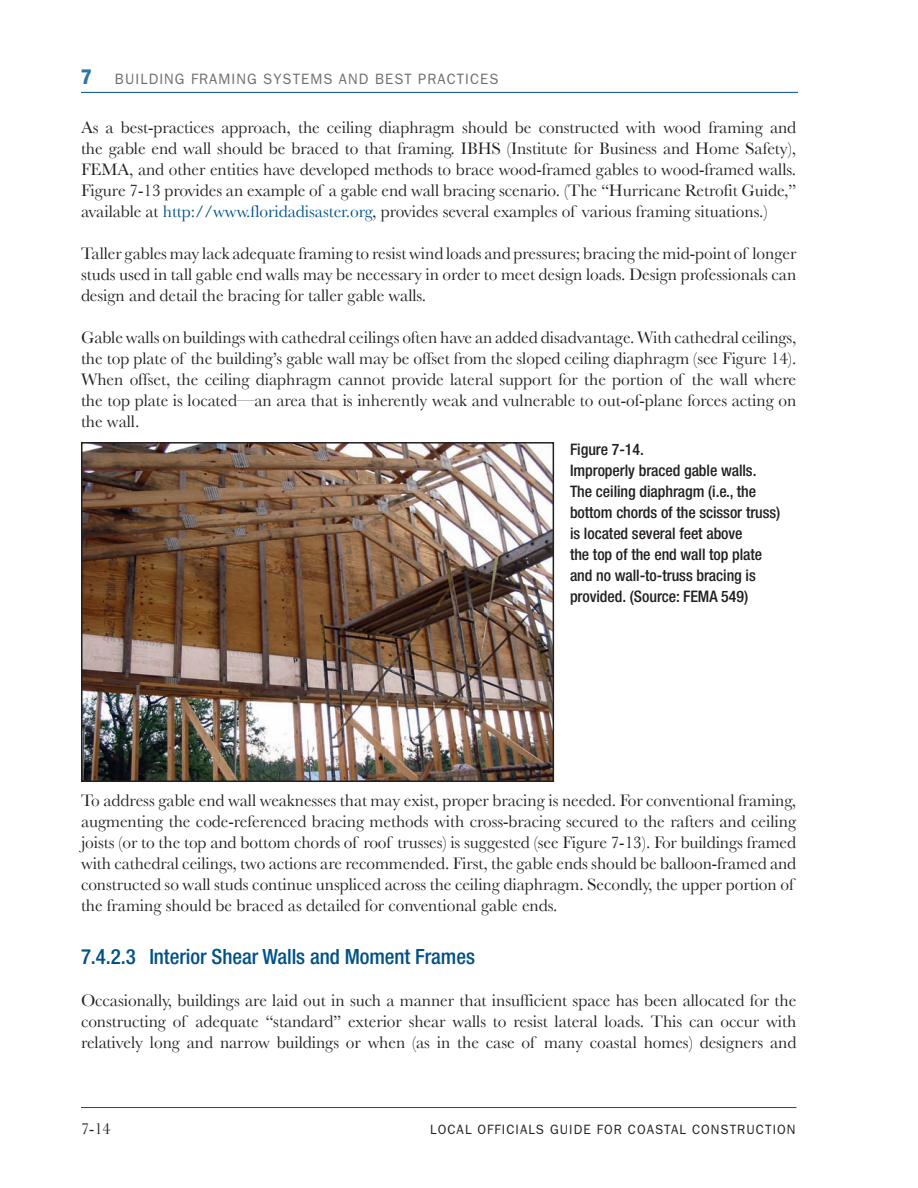
<style>
.page{position:relative;width:918px;height:1188px;background:#fff}
.page>*{position:absolute;margin:0;border:0;box-sizing:border-box;transform-origin:0 0}
.Main_body{font:500 condensed 21px "Helvetica Neue";letter-spacing:-.005em;color:#005187}
.t1{font:800 condensed 21px "Helvetica Neue";color:#2f75a5}
.Main_body-2{font:17.4px/21px "Baskerville";letter-spacing:-.005em;color:#231f20;text-align:justify}
.t2{font:16.5px "Baskerville";color:#231f20}
.t3{font:500 condensed 15.9px/21px "Helvetica Neue";letter-spacing:-.005em;color:#231f20}
.t4{font:15px "ITC Franklin Gothic Std";letter-spacing:.075em;color:#6c6d70}
.t5{font:13.5px "ITC Franklin Gothic Std";letter-spacing:.08em;color:#231f20}
.s1{color:#005187}
</style>
<div class="page">
<hr style="left:81px;top:1107px;width:715px;height:1px;background:#005187">
<hr style="left:81px;top:92px;width:717px;height:1px;background:#005187">
<img style="left:84px;top:445px;width:467px;height:334px">
<div style="left:81px;top:442px;width:473px;height:340px;border:2px solid #231f20"></div>
<p class="t1" style="left:81px;top:64px;width:12px">7</p>
<p class="t4" style="left:115px;top:71px;width:385px">BUILDING FRAMING SYSTEMS AND BEST PRACTICES</p>
<p class="Main_body-2" style="left:81px;top:117px;width:717px">As a best-practices approach, the ceiling diaphragm should be constructed with wood framing and the gable end wall should be braced to that framing. IBHS (Institute for Business and Home Safety), FEMA, and other entities have developed methods to brace wood-framed gables to wood-framed walls.<br>Figure 7-13 provides an example of a gable end wall bracing scenario. (The “Hurricane Retrofit Guide,” available at <span class="s1">http://www.floridadisaster.org</span>, provides several examples of various framing situations.)</p>
<p class="Main_body-2" style="left:81px;top:243px;width:717px">Taller gables may lack adequate framing to resist wind loads and pressures; bracing the mid-point of longer studs used in tall gable end walls may be necessary in order to meet design loads. Design professionals can design and detail the bracing for taller gable walls.</p>
<p class="Main_body-2" style="left:81px;top:327px;width:717px">Gable walls on buildings with cathedral ceilings often have an added disadvantage. With cathedral ceilings, the top plate of the building’s gable wall may be offset from the sloped ceiling diaphragm (see Figure 14).<br>When offset, the ceiling diaphragm cannot provide lateral support for the portion of the wall where the top plate is located—an area that is inherently weak and vulnerable to out-of-plane forces acting on the wall.</p>
<p class="t3" style="left:570px;top:438px;width:75px">Figure 7-14.</p>
<p class="t3" style="left:570px;top:459px;width:212px">Improperly braced gable walls.<br>The ceiling diaphragm (i.e., the bottom chords of the scissor truss) is located several feet above<br>the top of the end wall top plate and no wall-to-truss bracing is provided. (Source: FEMA 549)</p>
<p class="Main_body-2" style="left:81px;top:790px;width:717px;text-align:left">To address gable end wall weaknesses that may exist, proper bracing is needed. For conventional framing, augmenting the code-referenced bracing methods with cross-bracing secured to the rafters and ceiling joists (or to the top and bottom chords of roof trusses) is suggested (see Figure 7-13). For buildings framed with cathedral ceilings, two actions are recommended. First, the gable ends should be balloon-framed and constructed so wall studs continue unspliced across the ceiling diaphragm. Secondly, the upper portion of the framing should be braced as detailed for conventional gable ends.</p>
<p class="Main_body" style="left:81px;top:944px;width:395px">7.4.2.3 Interior Shear Walls and Moment Frames</p>
<p class="Main_body-2" style="left:81px;top:990px;width:717px">Occasionally, buildings are laid out in such a manner that insufficient space has been allocated for the constructing of adequate “standard” exterior shear walls to resist lateral loads. This can occur with relatively long and narrow buildings or when (as in the case of many coastal homes) designers and</p>
<p class="t2" style="left:81px;top:1119px;width:31px">7-14</p>
<p class="t5" style="left:430px;top:1122px;width:367px">LOCAL OFFICIALS GUIDE FOR COASTAL CONSTRUCTION</p>
</div>
